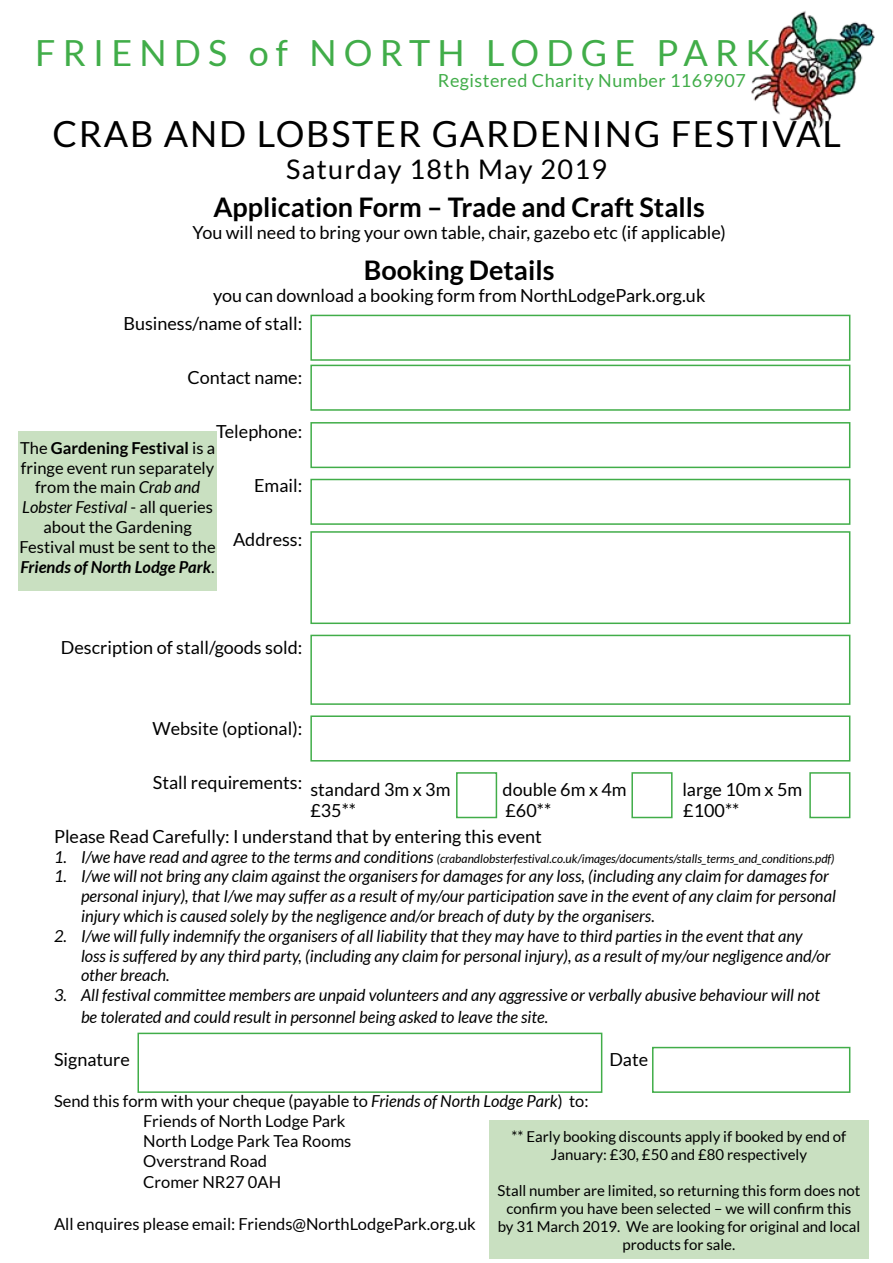
<style>
.page{position:relative;width:893px;height:1263px;background:#fff}
.page>*{position:absolute;margin:0;border:0;box-sizing:border-box;transform-origin:0 0}
.t1{font:36px "Lato";letter-spacing:.05em;color:#000}
.t2{font:36px "Lato";letter-spacing:.2em;color:#41ad49}
.t3{font:700 27px "Lato";color:#000}
.t4{font:27px "Lato";letter-spacing:.05em;color:#000}
.t5{font:18px/27.6px "Lato";color:#000}
.t6{font:18px "Lato";letter-spacing:.025em;color:#41ad49}
.t7{font:italic 16.5px/19.8px "Lato";color:#000}
.t8{font:16.5px/19.8px "Lato";color:#000}
.t9{font:15px/18px "Lato";color:#000;text-align:center}
.t10{font:italic 12px "Lato";color:#000}
.s1{font-weight:700}
.s2{font-style:italic}
.s3{font-weight:700;font-style:italic}
.s4{font-size:16.5px}
</style>
<div class="page">
<img style="left:751px;top:11px;width:124px;height:119px">
<div style="left:310px;top:315px;width:540px;height:46px;border:2px solid #41ad49"></div>
<div style="left:310px;top:365px;width:540px;height:46px;border:2px solid #41ad49"></div>
<div style="left:310px;top:422px;width:540px;height:46px;border:2px solid #41ad49"></div>
<div style="left:310px;top:479px;width:540px;height:46px;border:2px solid #41ad49"></div>
<div style="left:310px;top:531px;width:540px;height:93px;border:2px solid #41ad49"></div>
<div style="left:310px;top:635px;width:540px;height:70px;border:2px solid #41ad49"></div>
<div style="left:310px;top:715px;width:540px;height:46px;border:2px solid #41ad49"></div>
<div style="left:137px;top:1033px;width:465px;height:60px;border:2px solid #41ad49"></div>
<div style="left:652px;top:1047px;width:198px;height:46px;border:2px solid #41ad49"></div>
<div style="left:456px;top:772px;width:41px;height:46px;border:2px solid #41ad49"></div>
<div style="left:809px;top:772px;width:41px;height:46px;border:2px solid #41ad49"></div>
<div style="left:631px;top:772px;width:42px;height:46px;border:2px solid #41ad49"></div>
<div style="left:18px;top:431px;width:199px;height:160px;background:#c9e0c1"></div>
<div style="left:489px;top:1120px;width:380px;height:139px;background:#c9e0c1"></div>
<h1 class="t2" style="left:35px;top:32px;width:736px">FRIENDS of NORTH LODGE PARK</h1>
<p class="t6" style="left:438px;top:70px;width:309px">Registered Charity Number 1169907</p>
<h1 class="t1" style="left:52px;top:114px;width:790px">CRAB AND LOBSTER GARDENING FESTIVAL</h1>
<h2 class="t4" style="left:286px;top:155px;width:323px">Saturday 18th May 2019</h2>
<h2 class="t3" style="left:213px;top:192px;width:493px">Application Form – Trade and Craft Stalls</h2>
<p class="t5" style="left:192px;top:218px;width:535px">You will need to bring your own table, chair, gazebo etc (if applicable)</p>
<h2 class="t3" style="left:364px;top:255px;width:192px">Booking Details</h2>
<p class="t5" style="left:123px;top:281px;width:583px;text-indent:90px">you can download a booking form from NorthLodgePark.org.uk<br>Business/name of stall:</p>
<p class="t5" style="left:188px;top:363px;width:116px">Contact name:</p>
<p class="t5" style="left:216px;top:417px;width:88px">Telephone:</p>
<p class="t5" style="left:254px;top:471px;width:50px">Email:</p>
<p class="t8" style="left:20px;top:438px;width:198px;text-align:center">The <span class="s1">Gardening Festival</span> is a fringe event run separately from the main <span class="s2">Crab and<br>Lobster Festival</span> - all queries about the Gardening<br>Festival must be sent to the<br><span class="s3">Friends of North Lodge Park</span>.</p>
<p class="t5" style="left:233px;top:525px;width:71px">Address:</p>
<p class="t5" style="left:61px;top:633px;width:243px">Description of stall/goods sold:</p>
<p class="t5" style="left:153px;top:714px;width:151px">Website (optional):</p>
<p class="t5" style="left:153px;top:768px;width:299px">Stall requirements: standard 3m x 3m</p>
<p class="t5" style="left:503px;top:775px;width:126px">double 6m x 4m</p>
<p class="t5" style="left:682px;top:775px;width:121px">large 10m x 5m</p>
<p class="t5" style="left:310px;top:797px;width:47px">£35**</p>
<p class="t5" style="left:505px;top:797px;width:47px">£60**</p>
<p class="t5" style="left:683px;top:797px;width:58px">£100**</p>
<p class="t5" style="left:54px;top:822px;width:489px">Please Read Carefully: I understand that by entering this event</p>
<p class="t10" style="left:54px;top:852px;width:782px"><span class="s4">1. I/we have read and agree to the terms and conditions</span> (crabandlobsterfestival.co.uk/images/documents/stalls_terms_and_conditions.pdf)</p>
<p class="t7" style="left:81px;top:867px;width:756px;text-indent:-27px">1. I/we will not bring any claim against the organisers for damages for any loss, (including any claim for damages for personal injury), that I/we may suffer as a result of my/our participation save in the event of any claim for personal injury which is caused solely by the negligence and/or breach of duty by the organisers.</p>
<p class="t7" style="left:81px;top:926px;width:751px;text-indent:-27px">2. I/we will fully indemnify the organisers of all liability that they may have to third parties in the event that any loss is suffered by any third party, (including any claim for personal injury), as a result of my/our negligence and/or other breach.</p>
<p class="t7" style="left:81px;top:985px;width:740px;line-height:21.6px;text-indent:-27px">3. All festival committee members are unpaid volunteers and any aggressive or verbally abusive behaviour will not be tolerated and could result in personnel being asked to leave the site.</p>
<p class="t5" style="left:54px;top:1046px;width:77px">Signature</p>
<p class="t5" style="left:609px;top:1046px;width:40px">Date</p>
<p class="t8" style="left:143px;top:1091px;width:447px;text-indent:-89px">Send this form with your cheque (payable to <span class="s2">Friends of North Lodge Park</span>) to:<br>Friends of North Lodge Park<br>North Lodge Park Tea Rooms<br>Overstrand Road</p>
<p class="t8" style="left:143px;top:1172px;width:139px">Cromer NR27 0AH</p>
<p class="t8" style="left:54px;top:1214px;width:423px">All enquires please email: Friends@NorthLodgePark.org.uk</p>
<p class="t9" style="left:512px;top:1127px;width:336px">** Early booking discounts apply if booked by end of<br>January: £30, £50 and £80 respectively</p>
<p class="t9" style="left:497px;top:1181px;width:364px">Stall number are limited, so returning this form does not confirm you have been selected – we will confirm this by 31 March 2019. We are looking for original and local products for sale.</p>
</div>
